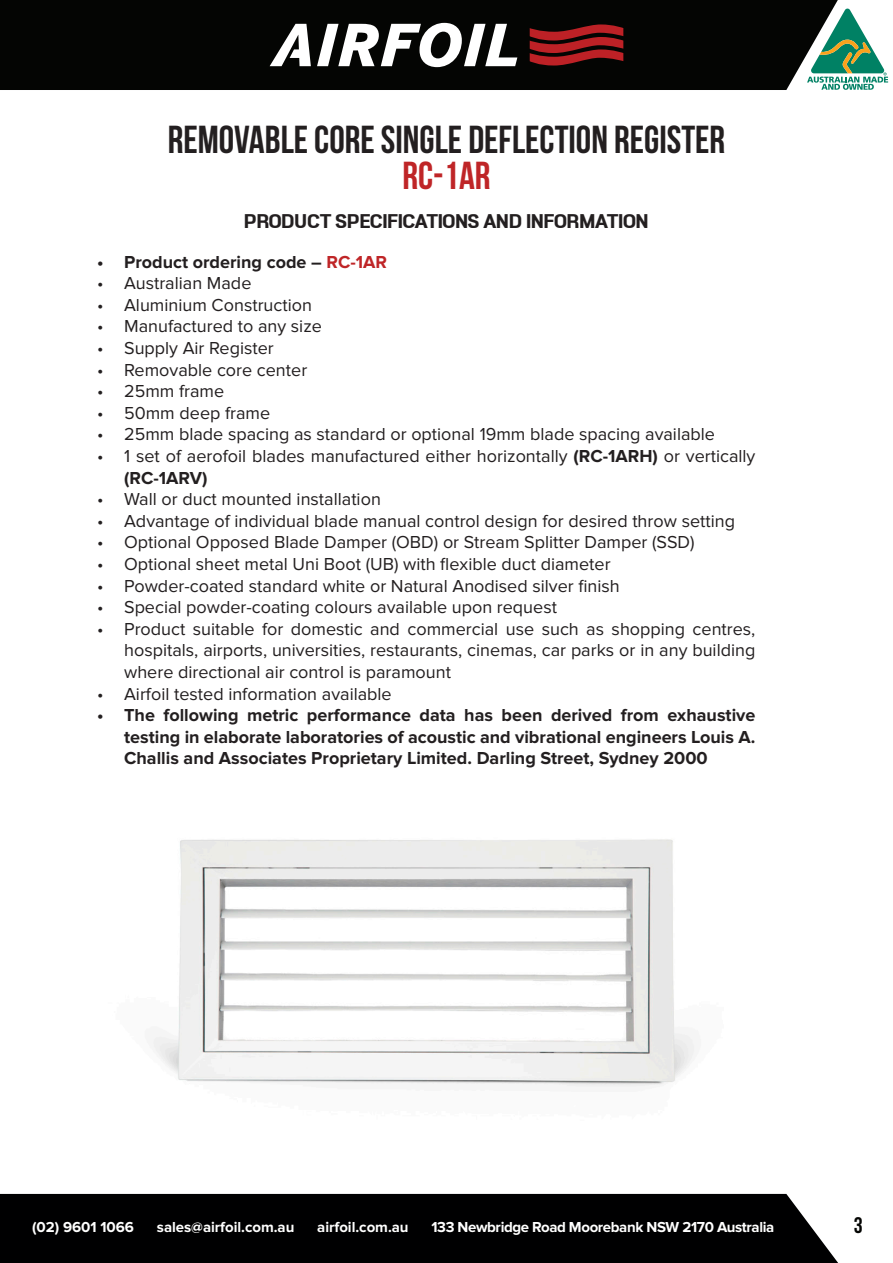
<style>
.page{position:relative;width:893px;height:1263px;background:#fff}
.page>*{position:absolute;margin:0;border:0;box-sizing:border-box;transform-origin:0 0}
.t1{font:700 39px "Bebas Neue";color:#231f20}
.t2{font:700 39px "Bebas Neue";color:#bf2527}
.t3{font:700 24px "LT Emphasis";color:#231f20}
.t4{font:700 22.5px "Bebas Neue";color:#040503}
.t5{font:18px/21.6px "Proxima Nova";color:#231f20}
.t6{font:700 18px/21.6px "Proxima Nova";color:#231f20;text-align:justify}
.t7{font:700 15px "Proxima Nova";color:#fff}
.t8{font:700 15px "Proxima Nova";letter-spacing:-.025em;color:#fff}
.s1{color:#bf2527}
.s2{font-weight:700}
</style>
<div class="page">
<svg style="left:838px;top:8px;width:50px;height:82px"></svg>
<div style="left:0;top:0;width:838px;height:90px;background:#040503"></div>
<svg style="left:317px;top:23px;width:200px;height:44px"></svg>
<svg style="left:270px;top:24px;width:41px;height:42px"></svg>
<svg style="left:530px;top:24px;width:93px;height:42px;background:#731518"></svg>
<div style="left:0;top:1194px;width:838px;height:69px;background:#000001"></div>
<img style="left:153px;top:839px;width:542px;height:248px">
<p class="t1" style="left:168px;top:118px;width:559px">REMOVABLE CORE SINGLE DEFLECTION REGISTER</p>
<p class="t2" style="left:402px;top:154px;width:90px">RC-1AR</p>
<p class="t3" style="left:244px;top:209px;width:406px">PRODUCT SPECIFICATIONS AND INFORMATION</p>
<p class="t6" style="left:97px;top:251px;width:291px">• Product ordering code – <span class="s1">RC-1AR</span></p>
<p class="t5" style="left:97px;top:273px;width:156px">• Australian Made</p>
<p class="t5" style="left:97px;top:294px;width:216px">• Aluminium Construction</p>
<p class="t5" style="left:97px;top:316px;width:226px">• Manufactured to any size</p>
<p class="t5" style="left:97px;top:337px;width:178px">• Supply Air Register</p>
<p class="t5" style="left:97px;top:359px;width:212px">• Removable core center</p>
<p class="t5" style="left:97px;top:381px;width:129px">• 25mm frame</p>
<p class="t5" style="left:97px;top:402px;width:175px">• 50mm deep frame</p>
<p class="t5" style="left:97px;top:424px;width:619px">• 25mm blade spacing as standard or optional 19mm blade spacing available</p>
<p class="t5" style="left:124px;top:445px;width:633px;text-indent:-27px">• 1 set of aerofoil blades manufactured either horizontally <span class="s2">(RC-1ARH)</span> or vertically <span class="s2">(RC-1ARV)</span></p>
<p class="t5" style="left:97px;top:489px;width:285px">• Wall or duct mounted installation</p>
<p class="t5" style="left:97px;top:510px;width:639px">• Advantage of individual blade manual control design for desired throw setting</p>
<p class="t5" style="left:97px;top:532px;width:599px">• Optional Opposed Blade Damper (OBD) or Stream Splitter Damper (SSD)</p>
<p class="t5" style="left:97px;top:553px;width:515px">• Optional sheet metal Uni Boot (UB) with flexible duct diameter</p>
<p class="t5" style="left:97px;top:575px;width:524px">• Powder-coated standard white or Natural Anodised silver finish</p>
<p class="t5" style="left:97px;top:597px;width:461px">• Special powder-coating colours available upon request</p>
<p class="t5" style="left:124px;top:618px;width:633px;text-align:justify;text-indent:-27px">• Product suitable for domestic and commercial use such as shopping centres, hospitals, airports, universities, restaurants, cinemas, car parks or in any building where directional air control is paramount</p>
<p class="t5" style="left:97px;top:683px;width:296px">• Airfoil tested information available</p>
<p class="t6" style="left:124px;top:705px;width:633px;text-indent:-27px">• The following metric performance data has been derived from exhaustive testing in elaborate laboratories of acoustic and vibrational engineers Louis A.<br>Challis and Associates Proprietary Limited. Darling Street, Sydney 2000</p>
<p class="t7" style="left:32px;top:1218px;width:103px">(02) 9601 1066</p>
<p class="t7" style="left:157px;top:1218px;width:139px">sales@airfoil.com.au</p>
<p class="t7" style="left:317px;top:1218px;width:93px">airfoil.com.au</p>
<p class="t8" style="left:431px;top:1218px;width:344px">133 Newbridge Road Moorebank NSW 2170 Australia</p>
<p class="t4" style="left:854px;top:1213px;width:10px">3</p>
</div>
